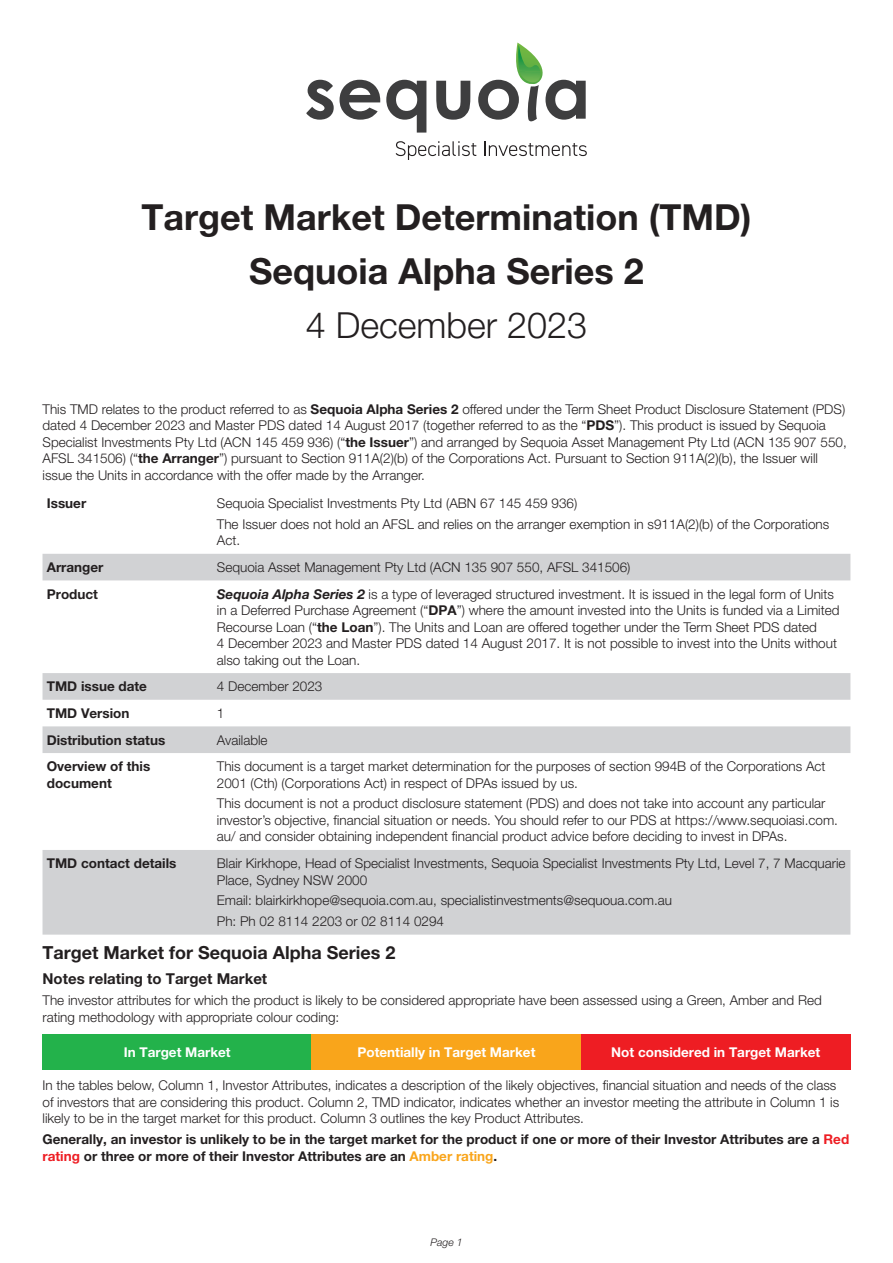
<style>
.page{position:relative;width:893px;height:1263px;background:#fff}
.page>*{position:absolute;margin:0;border:0;box-sizing:border-box;transform-origin:0 0}
.t1{font:700 36px/54px "Helvetica Neue LT Pro";color:#231f20;text-align:center}
.t2{font:300 36px "Helvetica Neue LT Pro";color:#231f20}
.t3{font:700 18px "Helvetica Neue LT Pro";color:#231f20}
.t4{font:700 15px "Helvetica Neue LT Pro";color:#231f20}
.t5{font:300 13.5px/16.5px "Helvetica Neue LT Pro";color:#231f20}
.t6{font:700 13.5px/16.5px "Helvetica Neue LT Pro";color:#231f20}
.t7{font:700 13.5px "Helvetica Neue LT Pro";color:#fff}
.t8{font:italic 300 10.5px "Helvetica Neue LT Pro";color:#231f20}
.s1{font-weight:700}
.s2{font-weight:700;font-style:italic}
.s3{color:#ee1d23}
.s4{color:#f9a51b}
</style>
<div class="page">
<svg style="left:43px;top:554px;width:807px;height:381px"></svg>
<div style="left:43px;top:1034px;width:269px;height:35px;background:#23b24b"></div>
<div style="left:312px;top:1034px;width:269px;height:35px;background:#f9a51b"></div>
<div style="left:581px;top:1034px;width:269px;height:35px;background:#ee1d23"></div>
<svg style="left:396px;top:141px;width:80px;height:19px"></svg>
<svg style="left:484px;top:141px;width:103px;height:15px"></svg>
<svg style="left:306px;top:43px;width:280px;height:90px"></svg>
<h1 class="t1" style="left:142px;top:189px;width:611px">Target Market Determination (TMD)<br>Sequoia Alpha Series 2</h1>
<h1 class="t2" style="left:306px;top:303px;width:283px">4 December 2023</h1>
<p class="t5" style="left:43px;top:400px;width:806px">This TMD relates to the product referred to as <span class="s1">Sequoia Alpha Series 2</span> offered under the Term Sheet Product Disclosure Statement (PDS) dated 4 December 2023 and Master PDS dated 14 August 2017 (together referred to as the “<span class="s1">PDS</span>”). This product is issued by Sequoia Specialist Investments Pty Ltd (ACN 145 459 936) (“<span class="s1">the Issuer</span>”) and arranged by Sequoia Asset Management Pty Ltd (ACN 135 907 550, AFSL 341506) (“<span class="s1">the Arranger</span>”) pursuant to Section 911A(2)(b) of the Corporations Act. Pursuant to Section 911A(2)(b), the Issuer will issue the Units in accordance with the offer made by the Arranger.</p>
<p class="t6" style="left:47px;top:495px;width:41px">Issuer</p>
<p class="t5" style="left:217px;top:493px;width:614px;line-height:20.7px">Sequoia Specialist Investments Pty Ltd (ABN 67 145 459 936)<br>The Issuer does not hold an AFSL and relies on the arranger exemption in s911A(2)(b) of the Corporations</p>
<p class="t5" style="left:217px;top:532px;width:25px">Act.</p>
<p class="t6" style="left:47px;top:559px;width:58px">Arranger</p>
<p class="t5" style="left:217px;top:559px;width:415px">Sequoia Asset Management Pty Ltd (ACN 135 907 550, AFSL 341506)</p>
<p class="t6" style="left:47px;top:585px;width:53px">Product</p>
<p class="t5" style="left:217px;top:585px;width:624px"><span class="s2">Sequoia Alpha Series 2</span> is a type of leveraged structured investment. It is issued in the legal form of Units in a Deferred Purchase Agreement (“<span class="s1">DPA</span>”) where the amount invested into the Units is funded via a Limited Recourse Loan (“<span class="s1">the Loan</span>”). The Units and Loan are offered together under the Term Sheet PDS dated<br>4 December 2023 and Master PDS dated 14 August 2017. It is not possible to invest into the Units without also taking out the Loan.</p>
<p class="t6" style="left:47px;top:678px;width:102px">TMD issue date</p>
<p class="t5" style="left:217px;top:678px;width:107px">4 December 2023</p>
<p class="t6" style="left:47px;top:704px;width:84px">TMD Version</p>
<p class="t5" style="left:217px;top:704px;width:9px">1</p>
<p class="t6" style="left:47px;top:731px;width:120px">Distribution status</p>
<p class="t5" style="left:217px;top:731px;width:52px">Available</p>
<p class="t6" style="left:47px;top:758px;width:105px">Overview of this document</p>
<p class="t5" style="left:217px;top:758px;width:610px">This document is a target market determination for the purposes of section 994B of the Corporations Act<br>2001 (Cth) (Corporations Act) in respect of DPAs issued by us.</p>
<p class="t5" style="left:217px;top:795px;width:623px">This document is not a product disclosure statement (PDS) and does not take into account any particular investor’s objective, financial situation or needs. You should refer to our PDS at https://www.sequoiasi.com. au/ and consider obtaining independent financial product advice before deciding to invest in DPAs.</p>
<p class="t6" style="left:47px;top:855px;width:131px">TMD contact details</p>
<p class="t5" style="left:217px;top:855px;width:630px">Blair Kirkhope, Head of Specialist Investments, Sequoia Specialist Investments Pty Ltd, Level 7, 7 Macquarie<br>Place, Sydney NSW 2000</p>
<p class="t5" style="left:217px;top:890px;width:457px;line-height:20.7px">Email: blairkirkhope@sequoia.com.au, specialistinvestments@sequoua.com.au<br>Ph: Ph 02 8114 2203 or 02 8114 0294</p>
<h2 class="t3" style="left:43px;top:942px;width:354px">Target Market for Sequoia Alpha Series 2</h2>
<p class="t4" style="left:43px;top:970px;width:226px">Notes relating to Target Market</p>
<p class="t5" style="left:43px;top:992px;width:781px">The investor attributes for which the product is likely to be considered appropriate have been assessed using a Green, Amber and Red rating methodology with appropriate colour coding:</p>
<p class="t7" style="left:124px;top:1044px;width:108px">In Target Market</p>
<p class="t7" style="left:357px;top:1044px;width:179px">Potentially in Target Market</p>
<p class="t7" style="left:611px;top:1044px;width:210px">Not considered in Target Market</p>
<p class="t5" style="left:43px;top:1077px;width:798px">In the tables below, Column 1, Investor Attributes, indicates a description of the likely objectives, financial situation and needs of the class of investors that are considering this product. Column 2, TMD indicator, indicates whether an investor meeting the attribute in Column 1 is likely to be in the target market for this product. Column 3 outlines the key Product Attributes.</p>
<p class="t6" style="left:43px;top:1131px;width:808px">Generally, an investor is unlikely to be in the target market for the product if one or more of their Investor Attributes are a <span class="s3">Red rating</span> or three or more of their Investor Attributes are an <span class="s4">Amber rating</span>.</p>
<p class="t8" style="left:430px;top:1236px;width:34px">Page 1</p>
</div>
